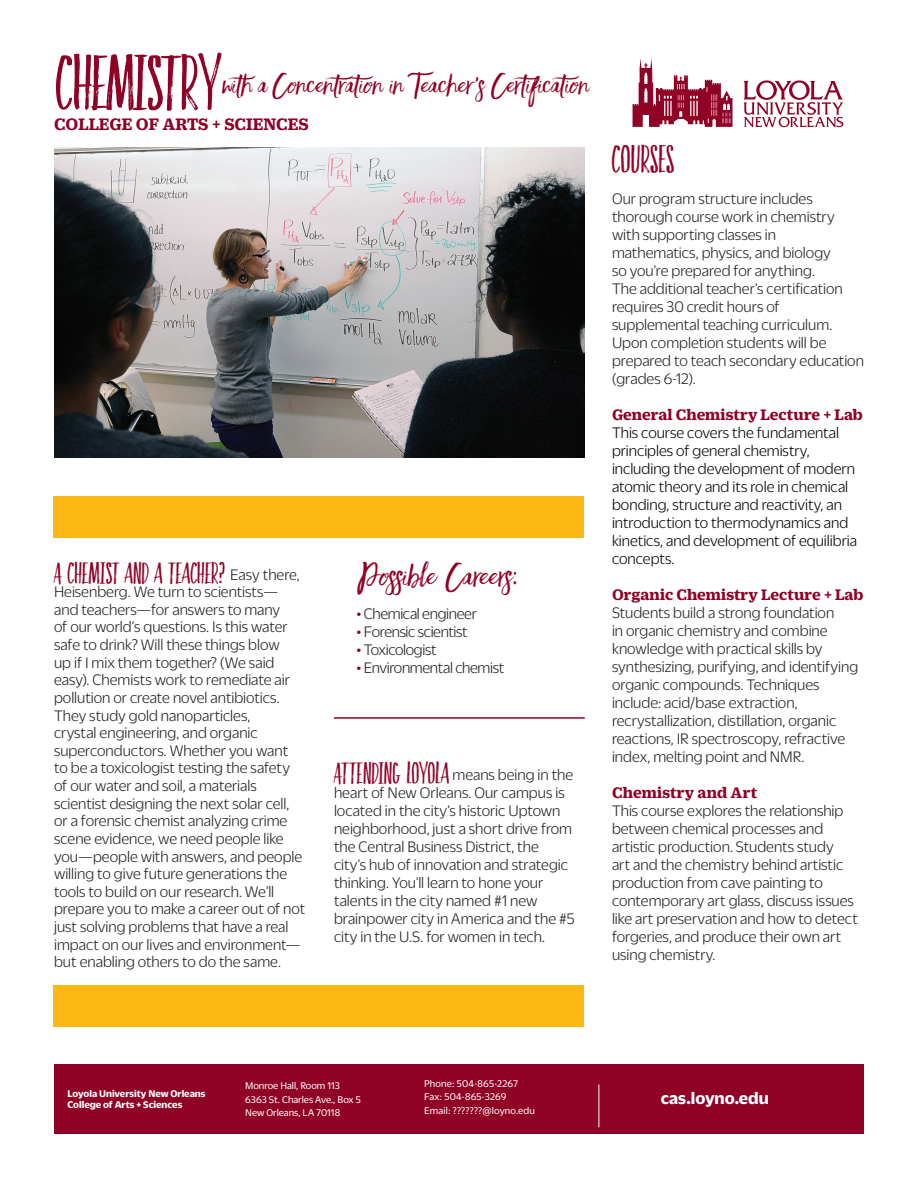
<style>
.page{position:relative;width:918px;height:1188px;background:#fff}
.page>*{position:absolute;margin:0;border:0;box-sizing:border-box;transform-origin:0 0}
.t1{font:54px "Faith And Glory Two";letter-spacing:-.02em;color:#900126}
.t2{font:27px "Faith And Glory One";letter-spacing:-.005em;color:#900126}
.t3{font:27px "Faith And Glory Two";letter-spacing:-.005em;color:#900126}
.t4{font:24px "Faith And Glory One";color:#900126}
.t5{font:21px "Faith And Glory Two";letter-spacing:.005em;color:#900126}
.t6{font:700 18px "Duplicate Ionic";color:#900126}
.t7{font:700 18px "Duplicate Sans";color:#fff}
.t8{font:300 16.5px/18px "Duplicate Sans";color:#231f20}
.t9{font:300 16.5px/18px "Duplicate Sans";color:#000}
.t10{font:300 16.5px "Duplicate Sans";letter-spacing:-.02em;color:#231f20}
.t11{font:700 16.5px "Duplicate Ionic";letter-spacing:.005em;color:#900126}
.t12{font:300 16.5px "Duplicate Sans";letter-spacing:-.025em;color:#231f20}
.t13{font:10.5px "Duplicate Sans";color:#fff}
.t14{font:700 10.5px "Duplicate Sans";color:#fff}
.t15{font:10.5px "Duplicate Sans";letter-spacing:.02em;color:#fff}
.s1{font-family:"Duplicate Sans";font-weight:300;font-size:16.5px;color:#231f20}
.s2{color:#900126}
.s3{font-family:"Duplicate Ionic";font-weight:700;color:#900126}
</style>
<div class="page">
<div style="left:53px;top:497px;width:531px;height:41px;background:#fcb814"></div>
<img style="left:54px;top:147px;width:531px;height:311px">
<div style="left:54px;top:1065px;width:810px;height:69px;background:#900126"></div>
<hr style="left:598px;top:1084px;width:1px;height:43px;background:#fff">
<svg style="left:633px;top:58px;width:100px;height:69px"></svg>
<svg style="left:743px;top:80px;width:100px;height:47px"></svg>
<hr style="left:334px;top:717px;width:251px;height:2px;background:#900126">
<div style="left:53px;top:985px;width:531px;height:41px;background:#fcb814"></div>
<p class="t1" style="left:56px;top:43px;width:166px">CHEMISTRY</p>
<p class="t6" style="left:54px;top:111px;width:256px">COLLEGE OF ARTS + SCIENCES</p>
<p class="t4" style="left:223px;top:69px;width:369px">with a Concentration in Teacher’s Certification</p>
<p class="t5" style="left:54px;top:557px;width:247px">A CHEMIST AND A TEACHER? <span class="s1">Easy there,</span></p>
<p class="t8" style="left:54px;top:582px;width:253px">Heisenberg. We turn to scientists— and teachers—for answers to many<br>of our world’s questions. Is this water safe to drink? Will these things blow<br>up if I mix them together? (We said easy). Chemists work to remediate air pollution or create novel antibiotics.<br>They study gold nanoparticles,<br>crystal engineering, and organic superconductors. Whether you want to be a toxicologist testing the safety of our water and soil, a materials scientist designing the next solar cell, or a forensic chemist analyzing crime scene evidence, we need people like you—people with answers, and people willing to give future generations the tools to build on our research. We’ll prepare you to make a career out of not just solving problems that have a real impact on our lives and environment— but enabling others to do the same.</p>
<p class="t2" style="left:357px;top:558px;width:162px">Possible Careers:</p>
<p class="t10" style="left:357px;top:604px;width:122px"><span class="s2">•</span> Chemical engineer</p>
<p class="t12" style="left:357px;top:622px;width:113px"><span class="s2">•</span> Forensic scientist</p>
<p class="t10" style="left:357px;top:640px;width:82px"><span class="s2">•</span> Toxicologist</p>
<p class="t10" style="left:357px;top:658px;width:149px"><span class="s2">•</span> Environmental chemist</p>
<p class="t5" style="left:334px;top:757px;width:241px">ATTENDING LOYOLA <span class="s1">means being in the</span></p>
<p class="t8" style="left:334px;top:783px;width:242px">heart of New Orleans. Our campus is located in the city’s historic Uptown neighborhood, just a short drive from the Central Business District, the city’s hub of innovation and strategic thinking. You’ll learn to hone your talents in the city named #1 new brainpower city in America and the #5 city in the U.S. for women in tech.</p>
<p class="t3" style="left:612px;top:139px;width:64px">COURSES</p>
<p class="t8" style="left:612px;top:189px;width:253px">Our program structure includes thorough course work in chemistry with supporting classes in mathematics, physics, and biology<br>so you’re prepared for anything.<br>The additional teacher’s certification requires 30 credit hours of supplemental teaching curriculum.<br>Upon completion students will be prepared to teach secondary education (grades 6-12).</p>
<p class="t9" style="left:612px;top:405px;width:252px"><span class="s3">General Chemistry Lecture + Lab </span>This course covers the fundamental principles of general chemistry, including the development of modern atomic theory and its role in chemical bonding, structure and reactivity, an introduction to thermodynamics and kinetics, and development of equilibria concepts.</p>
<p class="t11" style="left:612px;top:583px;width:253px">Organic Chemistry Lecture + Lab</p>
<p class="t8" style="left:612px;top:603px;width:248px">Students build a strong foundation<br>in organic chemistry and combine knowledge with practical skills by synthesizing, purifying, and identifying organic compounds. Techniques include: acid/base extraction, recrystallization, distillation, organic reactions, IR spectroscopy, refractive index, melting point and NMR.</p>
<p class="t11" style="left:612px;top:781px;width:147px">Chemistry and Art</p>
<p class="t8" style="left:612px;top:801px;width:247px">This course explores the relationship between chemical processes and artistic production. Students study<br>art and the chemistry behind artistic production from cave painting to contemporary art glass, discuss issues like art preservation and how to detect forgeries, and produce their own art using chemistry.</p>
<p class="t14" style="left:68px;top:1087px;width:139px">Loyola University New Orleans</p>
<p class="t14" style="left:68px;top:1097px;width:116px">College of Arts + Sciences</p>
<p class="t13" style="left:245px;top:1079px;width:96px">Monroe Hall, Room 113</p>
<p class="t13" style="left:245px;top:1092px;width:117px">6363 St. Charles Ave., Box 5</p>
<p class="t13" style="left:245px;top:1106px;width:97px">New Orleans, LA 70118</p>
<p class="t15" style="left:424px;top:1077px;width:96px">Phone: 504-865-2267</p>
<p class="t13" style="left:424px;top:1090px;width:84px">Fax: 504-865-3269</p>
<p class="t15" style="left:424px;top:1104px;width:113px">Email: ???????@loyno.edu</p>
<p class="t7" style="left:661px;top:1086px;width:110px">cas.loyno.edu</p>
</div>
